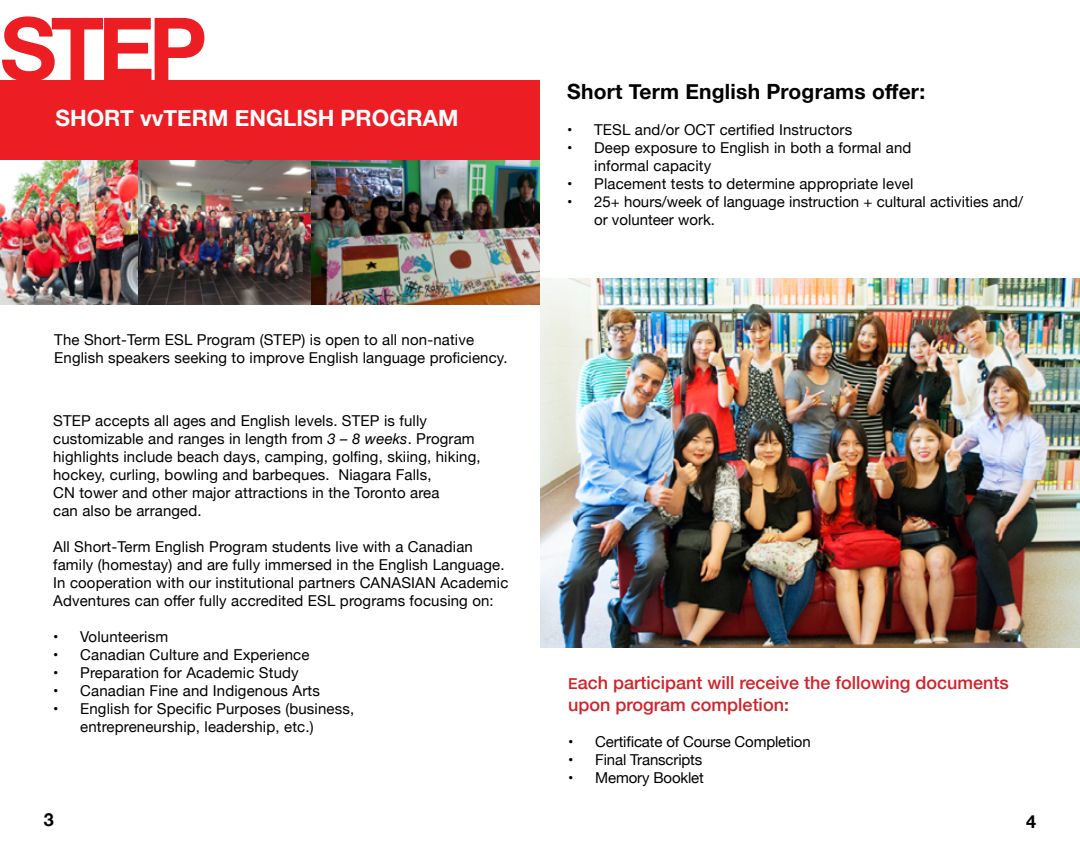
<style>
.page{position:relative;width:1080px;height:864px;background:#fff}
.page>*{position:absolute;margin:0;border:0;box-sizing:border-box;transform-origin:0 0}
.t1{font:700 87.45px "Helvetica Neue";color:#ed1d24}
.t2{font:700 22.5px "Helvetica Neue";color:#fff}
.t3{font:700 21px "Helvetica Neue";letter-spacing:.01em;color:#000}
.t4{font:500 18px/21.6px "Helvetica Neue";color:#d2232a}
.t5{font:700 18px "Helvetica Neue";color:#000}
.t6{font:15px/18px "Helvetica Neue";letter-spacing:.01em;color:#000}
.t7{font:15px "Helvetica Neue";letter-spacing:-.01em;color:#000}
.s1{font-style:italic}
.s2{font-size:15px}
</style>
<div class="page">
<div style="left:0;top:80px;width:540px;height:80px;background:#ed1d24"></div>
<img style="left:134px;top:161px;width:406px;height:144px">
<img style="left:0;top:160px;width:138px;height:144px">
<img style="left:540px;top:279px;width:540px;height:368px">
<h1 class="t1" style="left:0;top:-19px;width:208px">STEP</h1>
<h2 class="t2" style="left:56px;top:100px;width:404px">SHORT vvTERM ENGLISH PROGRAM</h2>
<p class="t6" style="left:54px;top:331px;width:455px">The Short-Term ESL Program (STEP) is open to all non-native<br>English speakers seeking to improve English language proficiency.</p>
<p class="t6" style="left:53px;top:412px;width:429px">STEP accepts all ages and English levels. STEP is fully customizable and ranges in length from <span class="s1">3 – 8 weeks</span>. Program highlights include beach days, camping, golfing, skiing, hiking, hockey, curling, bowling and barbeques. Niagara Falls,<br>CN tower and other major attractions in the Toronto area<br>can also be arranged.</p>
<p class="t6" style="left:53px;top:538px;width:457px">All Short-Term English Program students live with a Canadian family (homestay) and are fully immersed in the English Language.<br>In cooperation with our institutional partners CANASIAN Academic Adventures can offer fully accredited ESL programs focusing on:</p>
<p class="t6" style="left:53px;top:628px;width:117px">• Volunteerism</p>
<p class="t6" style="left:53px;top:646px;width:258px">• Canadian Culture and Experience</p>
<p class="t6" style="left:53px;top:664px;width:247px">• Preparation for Academic Study</p>
<p class="t6" style="left:53px;top:682px;width:268px">• Canadian Fine and Indigenous Arts</p>
<p class="t6" style="left:80px;top:700px;width:276px;text-indent:-27px">• English for Specific Purposes (business, entrepreneurship, leadership, etc.)</p>
<p class="t5" style="left:44px;top:806px;width:12px">3</p>
<h3 class="t3" style="left:567px;top:75px;width:359px">Short Term English Programs offer:</h3>
<p class="t6" style="left:567px;top:121px;width:287px">• TESL and/or OCT certified Instructors</p>
<p class="t6" style="left:594px;top:139px;width:319px;text-indent:-27px">• Deep exposure to English in both a formal and informal capacity</p>
<p class="t6" style="left:567px;top:175px;width:348px">• Placement tests to determine appropriate level</p>
<p class="t6" style="left:594px;top:193px;width:430px;text-indent:-27px">• 25+ hours/week of language instruction + cultural activities and/ or volunteer work.</p>
<p class="t4" style="left:568px;top:670px;width:442px"><span class="s2">E</span>ach participant will receive the following documents upon program completion:</p>
<p class="t7" style="left:568px;top:730px;width:244px">• Certificate of Course Completion</p>
<p class="t7" style="left:568px;top:748px;width:136px">• Final Transcripts</p>
<p class="t7" style="left:568px;top:766px;width:137px">• Memory Booklet</p>
<p class="t5" style="left:1026px;top:807px;width:12px">4</p>
</div>
